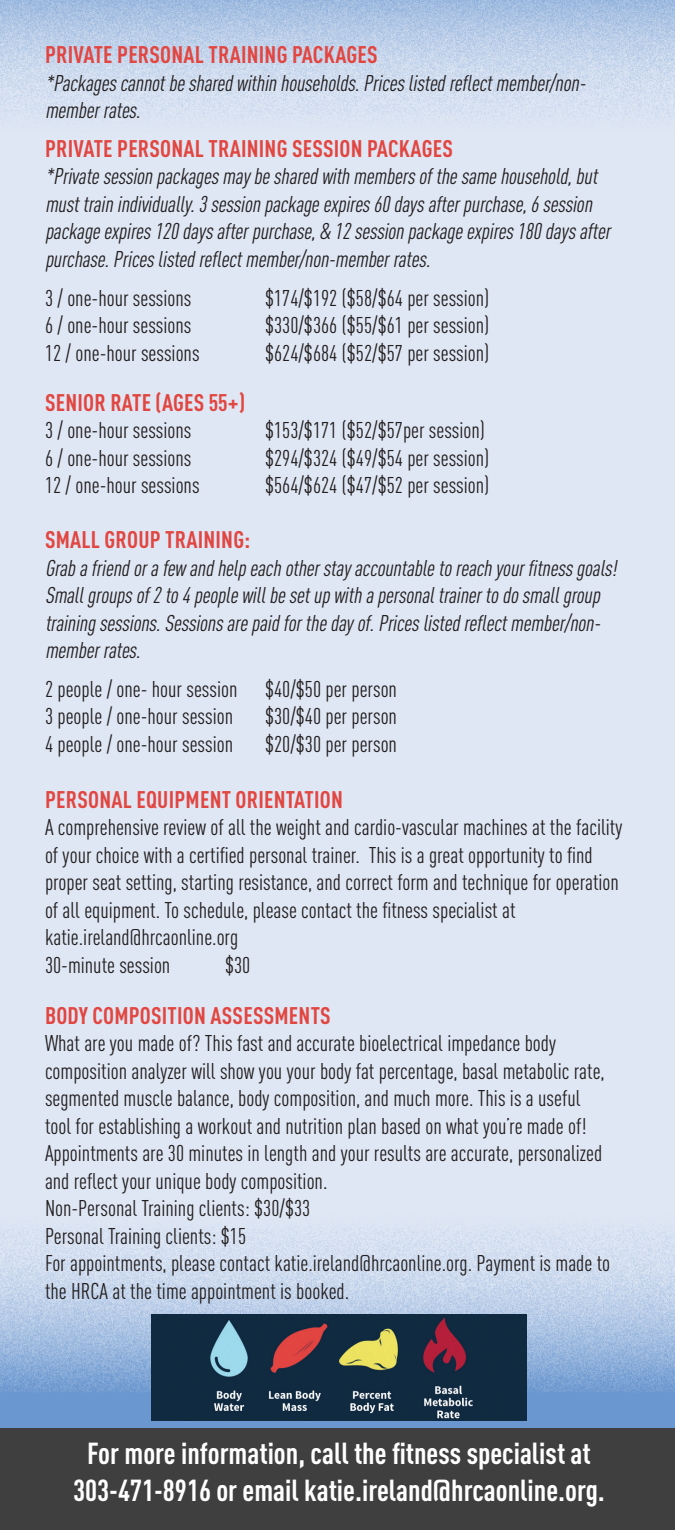
<style>
.page{position:relative;width:675px;height:1530px;background:#dfe7f4}
.page>*{position:absolute;margin:0;border:0;box-sizing:border-box;transform-origin:0 0}
.t1{font:700 condensed 30px/37.5px "DIN Pro";color:#fff;text-align:center}
.t2{font:700 condensed 23.75px "DIN Pro";letter-spacing:.01em;color:#e24641}
.t3{font:condensed 22.5px/27.5px "DIN Pro";color:#231f20}
.t4{font:italic condensed 22.5px/27.5px "DIN Pro";letter-spacing:.005em;color:#231f20}
</style>
<div class="page">
<svg style="left:0;top:1224px;width:675px;height:205px"></svg>
<svg style="left:0;top:0;width:675px;height:124px"></svg>
<div style="left:0;top:1429px;width:675px;height:101px;background:#403f3f"></div>
<img style="left:151px;top:1314px;width:376px;height:106px">
<p class="t2" style="left:45px;top:40px;width:334px">PRIVATE PERSONAL TRAINING PACKAGES</p>
<p class="t4" style="left:45px;top:69px;width:547px">*Packagescannotbesharedwithinhouseholds.Priceslistedreflectmember/non&shy;memberrates.</p>
<p class="t2" style="left:45px;top:134px;width:409px">PRIVATE PERSONAL TRAINING SESSION PACKAGES</p>
<p class="t4" style="left:45px;top:163px;width:571px">*Privatesessionpackagesmay besharedwithmembersofthesamehousehold,but musttrainindividually.3sessionpackageexpires60daysafterpurchase,6session packageexpires120daysafterpurchase,&amp; 12sessionpackageexpires180daysafter purchase.Priceslistedreflectmember/non-memberrates.</p>
<p class="t3" style="left:45px;top:284px;width:148px">3 / one-hour sessions</p>
<p class="t3" style="left:265px;top:284px;width:226px">$174/$192 ($58/$64 per session)</p>
<p class="t3" style="left:45px;top:311px;width:148px">6 / one-hour sessions</p>
<p class="t3" style="left:265px;top:311px;width:226px">$330/$366 ($55/$61 per session)</p>
<p class="t3" style="left:45px;top:339px;width:156px">12 / one-hour sessions</p>
<p class="t3" style="left:265px;top:339px;width:226px">$624/$684 ($52/$57 per session)</p>
<p class="t2" style="left:45px;top:388px;width:201px">SENIOR RATE (AGES 55+)</p>
<p class="t3" style="left:45px;top:416px;width:148px">3 / one-hour sessions</p>
<p class="t3" style="left:265px;top:416px;width:221px">$153/$171 ($52/$57per session)</p>
<p class="t3" style="left:45px;top:444px;width:148px">6 / one-hour sessions</p>
<p class="t3" style="left:265px;top:444px;width:226px">$294/$324 ($49/$54 per session)</p>
<p class="t3" style="left:45px;top:471px;width:156px">12 / one-hour sessions</p>
<p class="t3" style="left:265px;top:471px;width:226px">$564/$624 ($47/$52 per session)</p>
<p class="t2" style="left:45px;top:525px;width:207px">SMALL GROUP TRAINING:</p>
<p class="t4" style="left:45px;top:554px;width:578px">Grabafriendorafew andhelpeachotherstay accountabletoreachyourfitnessgoals!<br>Smallgroupsof2to4peoplewillbesetupwithapersonaltrainertodosmallgroup trainingsessions.Sessionsarepaidfortheday of.Priceslistedreflectmember/non&shy;memberrates.</p>
<p class="t3" style="left:45px;top:675px;width:354px">2 people / one- hour session $40/$50 per person</p>
<p class="t3" style="left:45px;top:703px;width:190px">3 people / one-hour session</p>
<p class="t3" style="left:265px;top:703px;width:134px">$30/$40 per person</p>
<p class="t3" style="left:45px;top:730px;width:190px">4 people / one-hour session</p>
<p class="t3" style="left:265px;top:730px;width:134px">$20/$30 per person</p>
<p class="t2" style="left:45px;top:785px;width:299px">PERSONAL EQUIPMENT ORIENTATION</p>
<p class="t3" style="left:45px;top:814px;width:579px">A comprehensive review of all the weight and cardio-vascular machines at the facility of your choice with a certified personal trainer. This is a great opportunity to find proper seat setting, starting resistance, and correct form and technique for operation of all equipment. To schedule, please contact the fitness specialist at katie.ireland@hrcaonline.org</p>
<p class="t3" style="left:45px;top:951px;width:127px">30-minute session</p>
<p class="t3" style="left:225px;top:951px;width:27px">$30</p>
<p class="t2" style="left:45px;top:1001px;width:287px">BODY COMPOSITION ASSESSMENTS</p>
<p class="t3" style="left:45px;top:1030px;width:561px">What are you made of? This fast and accurate bioelectrical impedance body composition analyzer will show you your body fat percentage, basal metabolic rate, segmented muscle balance, body composition, and much more. This is a useful tool for establishing a workout and nutrition plan based on what you’re made of!<br>Appointments are 30 minutes in length and your results are accurate, personalized and reflect your unique body composition.</p>
<p class="t3" style="left:45px;top:1195px;width:267px">Non-Personal Training clients: $30/$33</p>
<p class="t3" style="left:45px;top:1222px;width:203px">Personal Training clients: $15</p>
<p class="t3" style="left:45px;top:1250px;width:567px">For appointments, please contact katie.ireland@hrcaonline.org. Payment is made to the HRCA at the time appointment is booked.</p>
<p class="t1" style="left:73px;top:1434px;width:533px">For more information, call the fitness specialist at<br>303-471-8916 or email katie.ireland@hrcaonline.org.</p>
</div>
